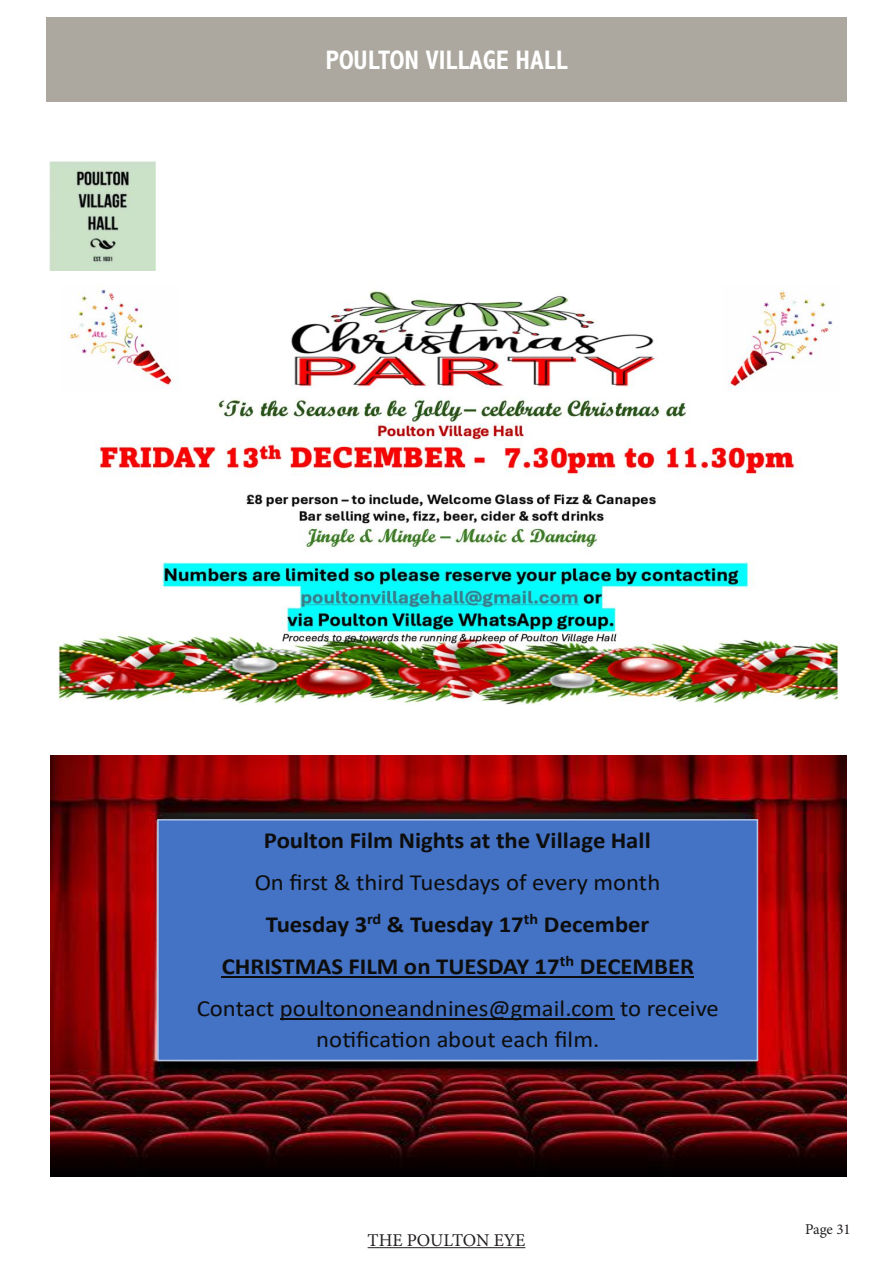
<style>
.page{position:relative;width:893px;height:1263px;background:#fff}
.page>*{position:absolute;margin:0;border:0;box-sizing:border-box;transform-origin:0 0}
.t1{font:700 condensed 27px "Abadi MT Pro";color:#fff}
.t2{font:700 23.1px/42px "Calibri";letter-spacing:-.005em;color:#0d0d0d;text-align:center;scale:1.07 1}
.t3{font:23.1px "Calibri";letter-spacing:.005em;color:#0d0d0d;scale:1.07 1}
.t4{font:18px "Minion Pro";letter-spacing:-.005em;color:#231f20}
.t5{font:15px "Minion Pro";letter-spacing:-.005em;color:#231f20}
.s1{font-weight:400}
</style>
<div class="page">
<hr style="left:368px;top:1247px;width:157px;height:1px;background:#231f20">
<div style="left:46px;top:17px;width:801px;height:84px;background:#aca89f"></div>
<img style="left:51px;top:756px;width:796px;height:420px">
<img style="left:50px;top:162px;width:106px;height:108px">
<img style="left:58px;top:290px;width:781px;height:415px">
<div style="left:158px;top:820px;width:599px;height:240px;background:#4472c4"></div>
<div style="left:157px;top:819px;width:601px;height:242px;border:1px solid #b4c7e7"></div>
<hr style="left:222px;top:976px;width:472px;height:2px;background:#0d0d0d">
<hr style="left:280px;top:1018px;width:335px;height:2px;background:#0d0d0d">
<p class="t1" style="left:325px;top:45px;width:243px">POULTON VILLAGE HALL</p>
<p class="t2" style="left:197px;top:819px;width:490px">Poulton Film Nights at the Village Hall<br><span class="s1">On first &amp; third Tuesdays of every month<br></span>Tuesday 3<sup>rd</sup> &amp; Tuesday 17<sup>th</sup> December<br>CHRISTMAS FILM on TUESDAY 17<sup>th</sup> DECEMBER <span class="s1">Contact poultononeandnines@gmail.com to receive</span></p>
<p class="t3" style="left:316px;top:1023px;width:266px">notification about each film.</p>
<p class="t4" style="left:368px;top:1228px;width:159px">THE POULTON EYE</p>
<p class="t5" style="left:805px;top:1219px;width:47px">Page 31</p>
</div>
